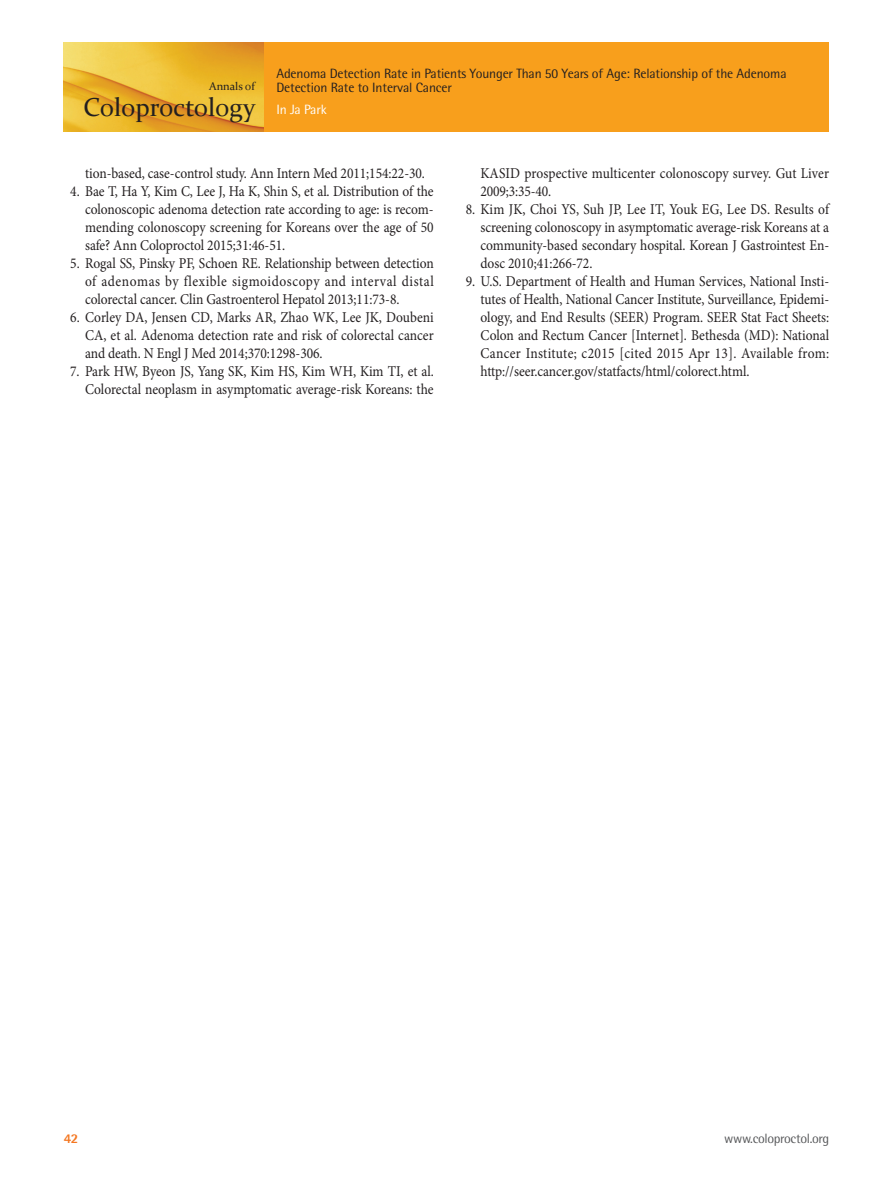
<style>
.page{position:relative;width:893px;height:1191px;background:#fff}
.page>*{position:absolute;margin:0;border:0;box-sizing:border-box;transform-origin:0 0}
.t1{font:25.95px "Constantia";color:#231f20}
.참고문헌1{font:15px/18px "Minion Pro";letter-spacing:-.005em;color:#231f20;text-align:justify;scale:.9 1}
.t2{font:13.5px/13.5px "Rotis Semi Sans Std";letter-spacing:-.01em;color:#231f20}
.t3{font:13.5px "Rotis Semi Sans Std";letter-spacing:-.025em;color:#57585a}
.t4{font:13.5px "Rotis Semi Sans Std";letter-spacing:-.01em;color:#fff}
.t5{font:800 13.5px "Rotis Semi Sans Std";color:#f47721}
.t6{font:11.25px "Constantia";color:#231f20}
</style>
<div class="page">
<div style="left:264px;top:43px;width:565px;height:89px;background:#f89f1c"></div>
<img style="left:64px;top:43px;width:200px;height:89px">
<p class="t6" style="left:209px;top:79px;width:47px">Annals of</p>
<p class="t1" style="left:83px;top:90px;width:174px">Coloproctology</p>
<p class="t2" style="left:276px;top:67px;width:512px">Adenoma Detection Rate in Patients Younger Than 50 Years of Age: Relationship of the Adenoma<br>Detection Rate to Interval Cancer</p>
<p class="t4" style="left:276px;top:101px;width:52px">In Ja Park</p>
<p class="참고문헌1" style="left:85px;top:164px;width:379px">tion-based, case-control study. Ann Intern Med 2011;154:22-30.</p>
<p class="참고문헌1" style="left:85px;top:182px;width:389px;text-indent:-15px">4. Bae T, Ha Y, Kim C, Lee J, Ha K, Shin S, et al. Distribution of the colonoscopic adenoma detection rate according to age: is recom&shy;mending colonoscopy screening for Koreans over the age of 50 safe? Ann Coloproctol 2015;31:46-51.</p>
<p class="참고문헌1" style="left:85px;top:254px;width:389px;text-indent:-15px">5. Rogal SS, Pinsky PF, Schoen RE. Relationship between detection of adenomas by flexible sigmoidoscopy and interval distal colorectal cancer. Clin Gastroenterol Hepatol 2013;11:73-8.</p>
<p class="참고문헌1" style="left:85px;top:308px;width:389px;text-indent:-15px">6. Corley DA, Jensen CD, Marks AR, Zhao WK, Lee JK, Doubeni CA, et al. Adenoma detection rate and risk of colorectal cancer and death. N Engl J Med 2014;370:1298-306.</p>
<p class="참고문헌1" style="left:70px;top:362px;width:405px;text-align:right">7. Park HW, Byeon JS, Yang SK, Kim HS, Kim WH, Kim TI, et al.<br>Colorectal neoplasm in asymptomatic average-risk Koreans: the</p>
<p class="참고문헌1" style="left:480px;top:164px;width:389px">KASID prospective multicenter colonoscopy survey. Gut Liver<br>2009;3:35-40.</p>
<p class="참고문헌1" style="left:480px;top:200px;width:389px;text-indent:-15px">8. Kim JK, Choi YS, Suh JP, Lee IT, Youk EG, Lee DS. Results of screening colonoscopy in asymptomatic average-risk Koreans at a community-based secondary hospital. Korean J Gastrointest En&shy;dosc 2010;41:266-72.</p>
<p class="참고문헌1" style="left:480px;top:272px;width:389px;text-indent:-15px">9. U.S. Department of Health and Human Services, National Insti&shy;tutes of Health, National Cancer Institute, Surveillance, Epidemi&shy;ology, and End Results (SEER) Program. SEER Stat Fact Sheets:<br>Colon and Rectum Cancer [Internet]. Bethesda (MD): National Cancer Institute; c2015 [cited 2015 Apr 13]. Available from: http://seer.cancer.gov/statfacts/html/colorect.html.</p>
<p class="t5" style="left:64px;top:1129px;width:16px">42</p>
<p class="t3" style="left:724px;top:1130px;width:106px">www.coloproctol.org</p>
</div>
